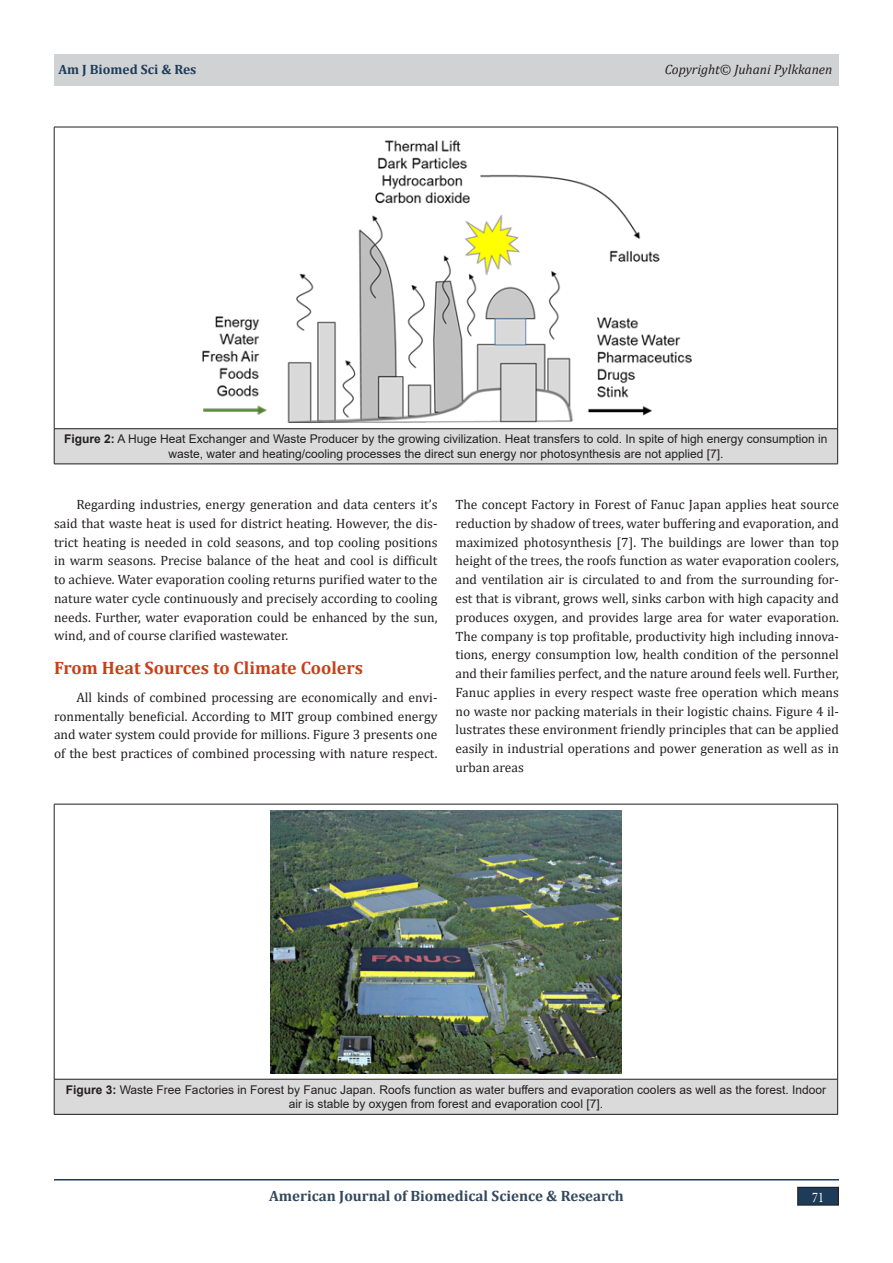
<style>
.page{position:relative;width:893px;height:1263px;background:#fff}
.page>*{position:absolute;margin:0;border:0;box-sizing:border-box;transform-origin:0 0}
.t1{font:700 18px "Cambria";color:#ca3e17}
.t2{font:700 15px "Cambria";color:#34495e}
.t3{font:14.7px "Minion Pro";color:#fff;scale:.83 1}
.t4{font:13.5px/18.8px "Cambria";color:#231f20;text-align:justify}
.t5{font:italic 13.5px "Cambria";color:#231f20}
.t6{font:700 13.5px "Cambria";color:#1e3c5a}
.t7{font:12px/14.4px "Arial";color:#231f20;text-align:center}
.s1{font-weight:700}
</style>
<div class="page">
<hr style="left:54px;top:1179px;width:785px;height:1px;background:#1e3c5a">
<div style="left:54px;top:54px;width:785px;height:31px;background:#d1d2d4"></div>
<div style="left:798px;top:1187px;width:40px;height:18px;background:#1e3c5a"></div>
<div style="left:797px;top:1187px;width:42px;height:19px;border:1px solid #231f20"></div>
<div style="left:54px;top:429px;width:784px;height:35px;background:#dadada"></div>
<hr style="left:54px;top:127px;width:784px;height:1px;background:#231f20">
<hr style="left:54px;top:127px;width:1px;height:302px;background:#231f20">
<hr style="left:837px;top:127px;width:1px;height:302px;background:#231f20">
<hr style="left:54px;top:428px;width:784px;height:1px;background:#231f20">
<hr style="left:54px;top:429px;width:1px;height:35px;background:#231f20">
<hr style="left:837px;top:429px;width:1px;height:35px;background:#231f20">
<hr style="left:54px;top:464px;width:784px;height:1px;background:#231f20">
<img style="left:202px;top:140px;width:490px;height:283px">
<div style="left:54px;top:1079px;width:784px;height:35px;background:#dadada"></div>
<hr style="left:54px;top:804px;width:784px;height:1px;background:#231f20">
<hr style="left:54px;top:804px;width:1px;height:275px;background:#231f20">
<hr style="left:837px;top:804px;width:1px;height:275px;background:#231f20">
<hr style="left:54px;top:1079px;width:784px;height:1px;background:#231f20">
<hr style="left:54px;top:1079px;width:1px;height:35px;background:#231f20">
<hr style="left:837px;top:1079px;width:1px;height:35px;background:#231f20">
<hr style="left:54px;top:1114px;width:784px;height:1px;background:#231f20">
<img style="left:271px;top:811px;width:351px;height:262px">
<p class="t6" style="left:58px;top:59px;width:139px">Am J Biomed Sci &amp; Res</p>
<p class="t5" style="left:665px;top:59px;width:169px">Copyright© Juhani Pylkkanen</p>
<p class="t7" style="left:64px;top:432px;width:765px"><span class="s1">Figure 2:</span> A Huge Heat Exchanger and Waste Producer by the growing civilization. Heat transfers to cold. In spite of high energy consumption in waste, water and heating/cooling processes the direct sun energy nor photosynthesis are not applied [7].</p>
<p class="t4" style="left:54px;top:495px;width:385px;text-indent:23px">Regarding industries, energy generation and data centers it’s said that waste heat is used for district heating. However, the dis&shy;trict heating is needed in cold seasons, and top cooling positions in warm seasons. Precise balance of the heat and cool is difficult to achieve. Water evaporation cooling returns purified water to the nature water cycle continuously and precisely according to cooling needs. Further, water evaporation could be enhanced by the sun, wind, and of course clarified wastewater.</p>
<h1 class="t1" style="left:54px;top:655px;width:310px">From Heat Sources to Climate Coolers</h1>
<p class="t4" style="left:54px;top:688px;width:385px;text-indent:23px">All kinds of combined processing are economically and envi&shy;ronmentally beneficial. According to MIT group combined energy and water system could provide for millions. Figure 3 presents one of the best practices of combined processing with nature respect.</p>
<p class="t4" style="left:455px;top:495px;width:385px">The concept Factory in Forest of Fanuc Japan applies heat source reduction by shadow of trees, water buffering and evaporation, and maximized photosynthesis [7]. The buildings are lower than top height of the trees, the roofs function as water evaporation coolers, and ventilation air is circulated to and from the surrounding for&shy;est that is vibrant, grows well, sinks carbon with high capacity and produces oxygen, and provides large area for water evaporation.<br>The company is top profitable, productivity high including innova&shy;tions, energy consumption low, health condition of the personnel and their families perfect, and the nature around feels well. Further, Fanuc applies in every respect waste free operation which means no waste nor packing materials in their logistic chains. Figure 4 il&shy;lustrates these environment friendly principles that can be applied easily in industrial operations and power generation as well as in urban areas</p>
<p class="t7" style="left:66px;top:1082px;width:762px"><span class="s1">Figure 3:</span> Waste Free Factories in Forest by Fanuc Japan. Roofs function as water buffers and evaporation coolers as well as the forest. Indoor air is stable by oxygen from forest and evaporation cool [7].</p>
<p class="t2" style="left:269px;top:1185px;width:356px">American Journal of Biomedical Science &amp; Research</p>
<p class="t3" style="left:812px;top:1187px;width:16px">71</p>
</div>
